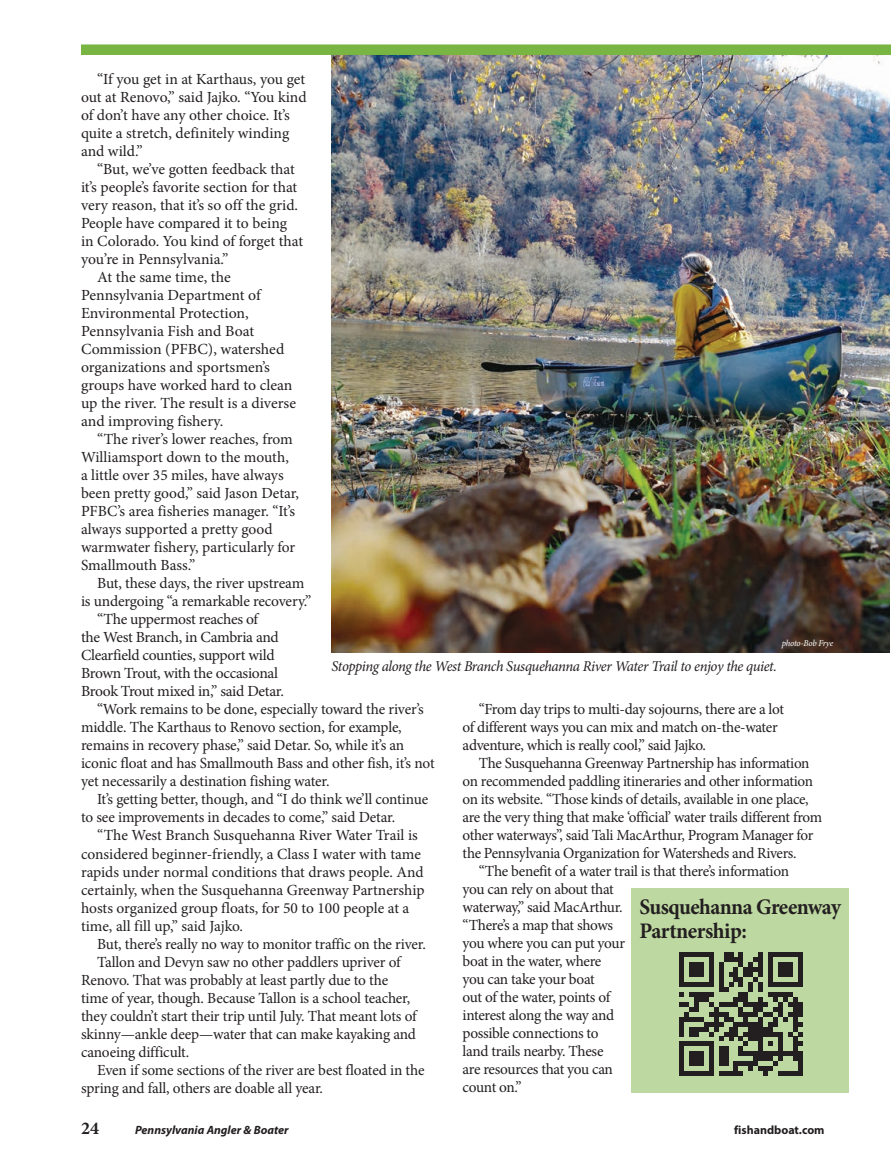
<style>
.page{position:relative;width:891px;height:1176px;background:#fff}
.page>*{position:absolute;margin:0;border:0;box-sizing:border-box;transform-origin:0 0}
.New_subhead{font:700 22.2px/24px "Minion Pro";letter-spacing:-.025em;color:#231f20;scale:.96 1}
.t1{font:700 18px "Minion Pro";color:#231f20}
.Magazine_body_text{font:15.45px/18px "Minion Pro";letter-spacing:-.01em;color:#231f20}
.t2{font:italic 15px "Minion Pro";letter-spacing:-.03em;color:#231f20}
.t3{font:italic 700 12px "Myriad Pro";color:#231f20}
.t4{font:700 12px "Myriad Pro";color:#231f20}
.new_captions{font:italic 9px "Minion Pro";letter-spacing:-.03em;color:#fff}
</style>
<div class="page">
<img style="left:332px;top:55px;width:558px;height:597px">
<div style="left:81px;top:44px;width:810px;height:11px;background:#78b542"></div>
<div style="left:632px;top:888px;width:217px;height:204px;background:#bed8a1"></div>
<svg style="left:679px;top:952px;width:124px;height:123px"></svg>
<div style="left:798px;top:1051px;width:5px;height:15px;background:#231f20"></div>
<div style="left:798px;top:1066px;width:5px;height:9px;background:#231f20"></div>
<p class="Magazine_body_text" style="left:81px;top:70px;width:227px;text-indent:16px">“If you get in at Karthaus, you get out at Renovo,” said Jajko. “You kind of don’t have any other choice. It’s quite a stretch, definitely winding and wild.”</p>
<p class="Magazine_body_text" style="left:81px;top:160px;width:224px;text-indent:16px">“But, we’ve gotten feedback that it’s people’s favorite section for that very reason, that it’s so off the grid.<br>People have compared it to being in Colorado. You kind of forget that you’re in Pennsylvania.”</p>
<p class="Magazine_body_text" style="left:81px;top:268px;width:217px;text-indent:16px">At the same time, the<br>Pennsylvania Department of<br>Environmental Protection,<br>Pennsylvania Fish and Boat<br>Commission (PFBC), watershed organizations and sportsmen’s groups have worked hard to clean up the river. The result is a diverse and improving fishery.</p>
<p class="Magazine_body_text" style="left:81px;top:430px;width:220px;text-indent:16px">“The river’s lower reaches, from<br>Williamsport down to the mouth, a little over 35 miles, have always been pretty good,” said Jason Detar,<br>PFBC’s area fisheries manager. “It’s always supported a pretty good warmwater fishery, particularly for<br>Smallmouth Bass.”</p>
<p class="Magazine_body_text" style="left:81px;top:574px;width:232px;text-align:center">But, these days, the river upstream<br>is undergoing “a remarkable recovery.”</p>
<p class="Magazine_body_text" style="left:81px;top:610px;width:204px;text-indent:16px">“The uppermost reaches of<br>the West Branch, in Cambria and<br>Clearfield counties, support wild<br>Brown Trout, with the occasional<br>Brook Trout mixed in,” said Detar.</p>
<p class="Magazine_body_text" style="left:81px;top:700px;width:355px;text-indent:16px">“Work remains to be done, especially toward the river’s middle. The Karthaus to Renovo section, for example, remains in recovery phase,” said Detar. So, while it’s an iconic float and has Smallmouth Bass and other fish, it’s not yet necessarily a destination fishing water.</p>
<p class="Magazine_body_text" style="left:81px;top:790px;width:349px;text-indent:16px">It’s getting better, though, and “I do think we’ll continue to see improvements in decades to come,” said Detar.</p>
<p class="Magazine_body_text" style="left:81px;top:826px;width:345px;text-indent:16px">“The West Branch Susquehanna River Water Trail is considered beginner-friendly, a Class I water with tame rapids under normal conditions that draws people. And certainly, when the Susquehanna Greenway Partnership hosts organized group floats, for 50 to 100 people at a time, all fill up,” said Jajko.</p>
<p class="Magazine_body_text" style="left:97px;top:934px;width:330px">But, there’s really no way to monitor traffic on the river.</p>
<p class="Magazine_body_text" style="left:81px;top:952px;width:337px;text-indent:16px">Tallon and Devyn saw no other paddlers upriver of Renovo. That was probably at least partly due to the time of year, though. Because Tallon is a school teacher, they couldn’t start their trip until July. That meant lots of skinny—ankle deep—water that can make kayaking and canoeing difficult.</p>
<p class="Magazine_body_text" style="left:81px;top:1060px;width:345px;text-indent:16px">Even if some sections of the river are best floated in the spring and fall, others are doable all year.</p>
<p class="new_captions" style="left:782px;top:637px;width:53px">photo-Bob Frye</p>
<p class="t2" style="left:332px;top:655px;width:447px">Stopping along the West Branch Susquehanna River Water Trail to enjoy the quiet.</p>
<p class="Magazine_body_text" style="left:463px;top:699px;width:323px;text-indent:16px">“From day trips to multi-day sojourns, there are a lot of different ways you can mix and match on-the-water adventure, which is really cool,” said Jajko.</p>
<p class="Magazine_body_text" style="left:463px;top:753px;width:361px;text-indent:16px">The Susquehanna Greenway Partnership has information on recommended paddling itineraries and other information on its website. “Those kinds of details, available in one place, are the very thing that make ‘official’ water trails different from other waterways”, said Tali MacArthur, Program Manager for the Pennsylvania Organization for Watersheds and Rivers.</p>
<p class="Magazine_body_text" style="left:463px;top:861px;width:328px;text-indent:16px">“The benefit of a water trail is that there’s information you can rely on about that<br>waterway,” said MacArthur.<br>“There’s a map that shows<br>you where you can put your<br>boat in the water, where<br>you can take your boat<br>out of the water, points of<br>interest along the way and<br>possible connections to<br>land trails nearby. These<br>are resources that you can<br>count on.”</p>
<p class="New_subhead" style="left:639px;top:894px;width:212px">Susquehanna Greenway<br>Partnership:</p>
<p class="t1" style="left:81px;top:1115px;width:19px">24</p>
<p class="t3" style="left:135px;top:1121px;width:155px">Pennsylvania Angler &amp; Boater</p>
<p class="t4" style="left:734px;top:1121px;width:92px">fishandboat.com</p>
</div>
